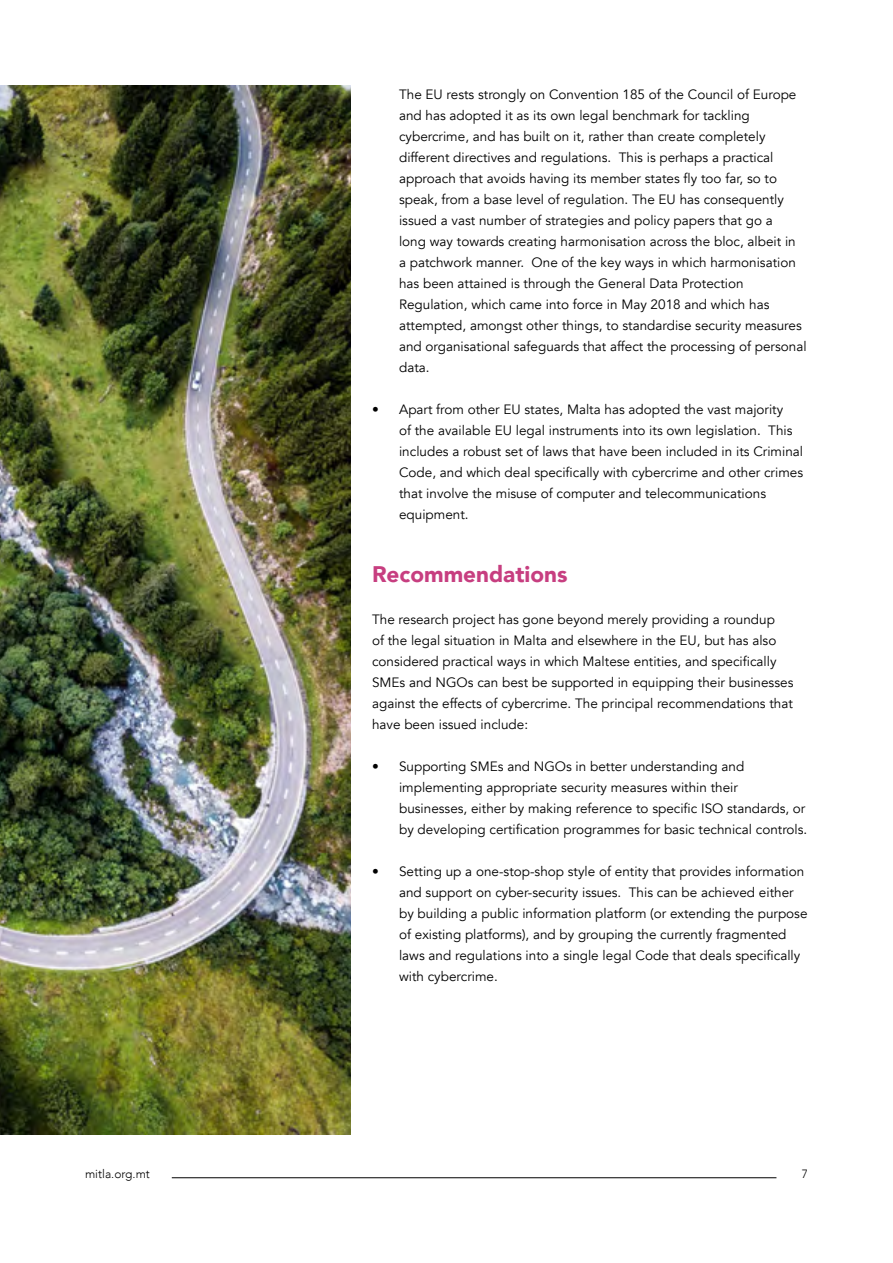
<style>
.page{position:relative;width:893px;height:1263px;background:#fff}
.page>*{position:absolute;margin:0;border:0;box-sizing:border-box;transform-origin:0 0}
.t1{font:900 22.5px "Avenir";color:#c73e80}
.t2{font:13.5px/21px "Avenir";color:#000}
.t3{font:300 12px "Avenir";color:#000}
</style>
<div class="page">
<hr style="left:172px;top:1177px;width:604px;height:1px;background:#000">
<img style="left:0;top:85px;width:351px;height:1049px">
<p class="t2" style="left:399px;top:84px;width:409px">The EU rests strongly on Convention 185 of the Council of Europe and has adopted it as its own legal benchmark for tackling cybercrime, and has built on it, rather than create completely different directives and regulations. This is perhaps a practical approach that avoids having its member states fly too far, so to speak, from a base level of regulation. The EU has consequently issued a vast number of strategies and policy papers that go a<br>long way towards creating harmonisation across the bloc, albeit in<br>a patchwork manner. One of the key ways in which harmonisation has been attained is through the General Data Protection Regulation, which came into force in May 2018 and which has attempted, amongst other things, to standardise security measures and organisational safeguards that affect the processing of personal data.</p>
<p class="t2" style="left:399px;top:399px;width:406px;text-indent:-27px">• Apart from other EU states, Malta has adopted the vast majority<br>of the available EU legal instruments into its own legislation. This includes a robust set of laws that have been included in its Criminal Code, and which deal specifically with cybercrime and other crimes that involve the misuse of computer and telecommunications equipment.</p>
<h1 class="t1" style="left:372px;top:554px;width:197px">Recommendations</h1>
<p class="t2" style="left:372px;top:609px;width:423px">The research project has gone beyond merely providing a roundup<br>of the legal situation in Malta and elsewhere in the EU, but has also considered practical ways in which Maltese entities, and specifically SMEs and NGOs can best be supported in equipping their businesses against the effects of cybercrime. The principal recommendations that have been issued include:</p>
<p class="t2" style="left:399px;top:756px;width:410px;text-indent:-27px">• Supporting SMEs and NGOs in better understanding and implementing appropriate security measures within their businesses, either by making reference to specific ISO standards, or by developing certification programmes for basic technical controls.</p>
<p class="t2" style="left:399px;top:861px;width:410px;text-indent:-27px">• Setting up a one-stop-shop style of entity that provides information and support on cyber-security issues. This can be achieved either by building a public information platform (or extending the purpose of existing platforms), and by grouping the currently fragmented laws and regulations into a single legal Code that deals specifically with cybercrime.</p>
<p class="t3" style="left:85px;top:1167px;width:66px">mitla.org.mt</p>
<p class="t3" style="left:802px;top:1167px;width:8px">7</p>
</div>
